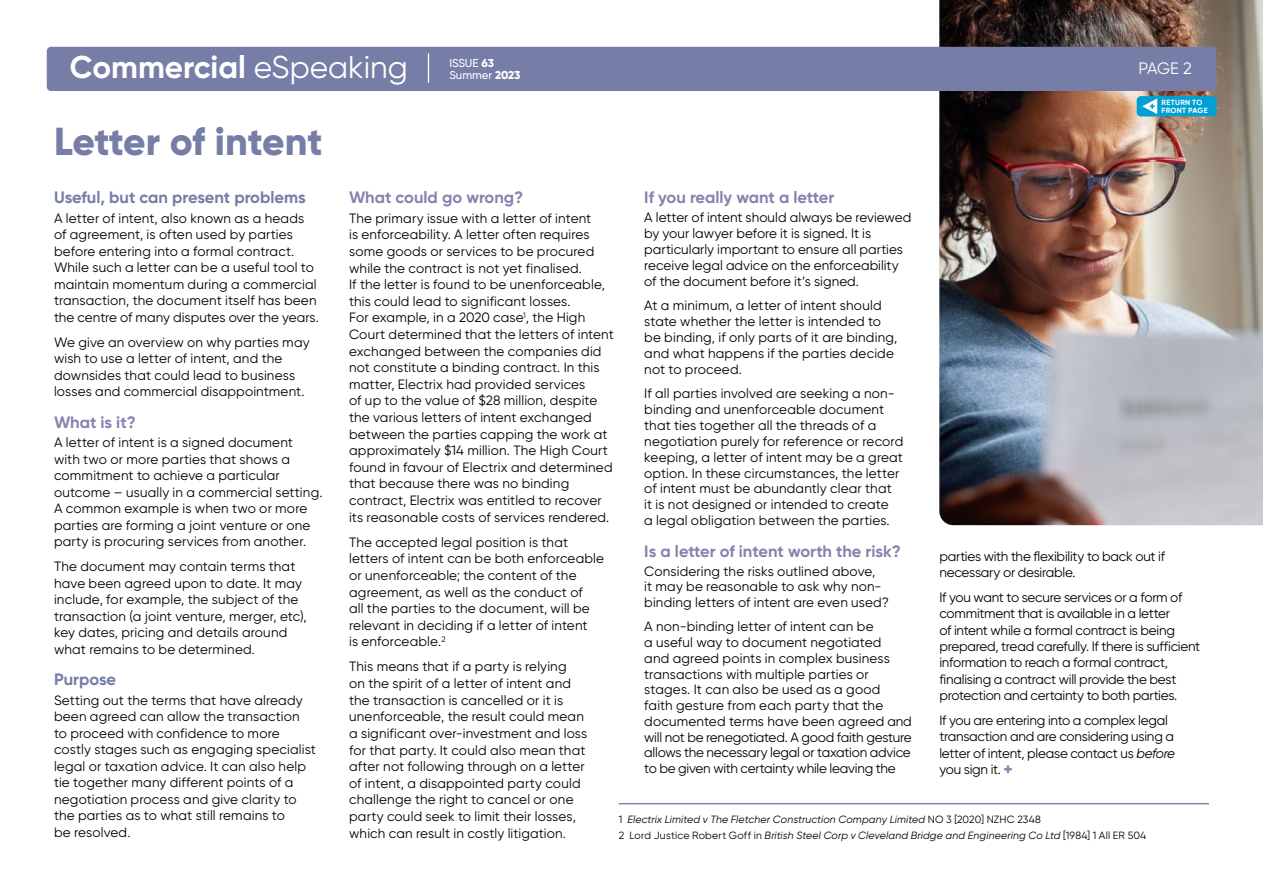
<style>
.page{position:relative;width:1263px;height:893px;background:#fff}
.page>*{position:absolute;margin:0;border:0;box-sizing:border-box;transform-origin:0 0}
.t1{font:800 39px "Gilroy";letter-spacing:-.005em;color:#767da6}
.t2{font:700 31.5px "Gilroy";color:#fff}
.t3{font:700 16.5px "Gilroy";color:#8a81af}
.t4{font:700 16.5px "Gilroy";color:#767da6}
.t5{font:16.5px "Gilroy";color:#fff}
.t6{font:13.5px/16.6px "Gilroy";letter-spacing:.01em;color:#000}
.t7{font:13.5px/16.4px "Gilroy";letter-spacing:-.02em;color:#000}
.t8{font:500 11.4px/12.5px "Gilroy";color:#fff}
.t9{font:italic 10.5px "Gilroy";letter-spacing:.015em;color:#000}
.t10{font:700 7.5px/7.5px "Gilroy";letter-spacing:.035em;color:#fff}
.s1{font-weight:400}
.s2{font-weight:800}
.s3{font-style:italic}
.s4{font-weight:800;font-size:16.5px;color:#8a81af}
.s5{font-style:normal}
</style>
<div class="page">
<img style="left:939px;top:0;width:324px;height:525px">
<div style="left:47px;top:47px;width:1169px;height:44px;background:#767da6;border-radius:4px"></div>
<svg style="left:428px;top:54px;width:1px;height:28px"></svg>
<div style="left:1137px;top:96px;width:79px;height:21px;background:#00a0d2;border-radius:4px"></div>
<svg style="left:1142px;top:98px;width:15px;height:16px"></svg>
<hr style="left:619px;top:803px;width:590px;height:1px;background:#8a81af">
<h2 class="t2" style="left:70px;top:48px;width:340px">Commercial <span class="s1">eSpeaking</span></h2>
<p class="t5" style="left:1138px;top:58px;width:55px">PAGE 2</p>
<p class="t8" style="left:449px;top:56px;width:73px">ISSUE <span class="s2">63<br></span>Summer <span class="s2">2023</span></p>
<h1 class="t1" style="left:54px;top:116px;width:270px">Letter of intent</h1>
<p class="t4" style="left:54px;top:187px;width:253px">Useful, but can present problems</p>
<p class="t6" style="left:54px;top:209px;width:266px">A letter of intent, also known as a heads of agreement, is often used by parties before entering into a formal contract.<br>While such a letter can be a useful tool to maintain momentum during a commercial transaction, the document itself has been the centre of many disputes over the years.</p>
<p class="t6" style="left:54px;top:333px;width:257px">We give an overview on why parties may wish to use a letter of intent, and the downsides that could lead to business losses and commercial disappointment.</p>
<p class="t3" style="left:54px;top:411px;width:83px">What is it?</p>
<p class="t6" style="left:54px;top:434px;width:270px">A letter of intent is a signed document<br>with two or more parties that shows a commitment to achieve a particular outcome – usually in a commercial setting.<br>A common example is when two or more parties are forming a joint venture or one party is procuring services from another.</p>
<p class="t6" style="left:54px;top:558px;width:254px">The document may contain terms that have been agreed upon to date. It may include, for example, the subject of the transaction (a joint venture, merger, etc), key dates, pricing and details around what remains to be determined.</p>
<p class="t4" style="left:54px;top:669px;width:64px">Purpose</p>
<p class="t6" style="left:54px;top:692px;width:264px">Setting out the terms that have already been agreed can allow the transaction to proceed with confidence to more costly stages such as engaging specialist legal or taxation advice. It can also help tie together many different points of a negotiation process and give clarity to the parties as to what still remains to<br>be resolved.</p>
<p class="t10" style="left:1161px;top:99px;width:48px">RETURN TO<br>FRONT PAGE</p>
<p class="t3" style="left:349px;top:187px;width:176px">What could go wrong?</p>
<p class="t6" style="left:349px;top:210px;width:266px">The primary issue with a letter of intent<br>is enforceability. A letter often requires some goods or services to be procured while the contract is not yet finalised.<br>If the letter is found to be unenforceable, this could lead to significant losses.<br>For example, in a 2020 case<sup>1</sup>, the High Court determined that the letters of intent exchanged between the companies did not constitute a binding contract. In this matter, Electrix had provided services<br>of up to the value of $28 million, despite the various letters of intent exchanged between the parties capping the work at approximately $14 million. The High Court found in favour of Electrix and determined that because there was no binding contract, Electrix was entitled to recover its reasonable costs of services rendered.</p>
<p class="t6" style="left:349px;top:534px;width:256px">The accepted legal position is that letters of intent can be both enforceable or unenforceable; the content of the agreement, as well as the conduct of<br>all the parties to the document, will be relevant in deciding if a letter of intent<br>is enforceable.<sup>2</sup></p>
<p class="t6" style="left:349px;top:658px;width:240px">This means that if a party is relying<br>on the spirit of a letter of intent and the transaction is cancelled or it is unenforceable, the result could mean a significant over-investment and loss for that party. It could also mean that after not following through on a letter of intent, a disappointed party could challenge the right to cancel or one party could seek to limit their losses, which can result in costly litigation.</p>
<p class="t3" style="left:644px;top:187px;width:191px">If you really want a letter</p>
<p class="t6" style="left:644px;top:209px;width:269px;line-height:15.9px">A letter of intent should always be reviewed by your lawyer before it is signed. It is particularly important to ensure all parties receive legal advice on the enforceability of the document before it’s signed.</p>
<p class="t6" style="left:644px;top:297px;width:255px;line-height:15.9px">At a minimum, a letter of intent should state whether the letter is intended to be binding, if only parts of it are binding, and what happens if the parties decide not to proceed.</p>
<p class="t6" style="left:644px;top:385px;width:261px;line-height:15.9px">If all parties involved are seeking a non&shy;binding and unenforceable document that ties together all the threads of a negotiation purely for reference or record keeping, a letter of intent may be a great option. In these circumstances, the letter of intent must be abundantly clear that<br>it is not designed or intended to create<br>a legal obligation between the parties.</p>
<p class="t3" style="left:644px;top:540px;width:258px">Is a letter of intent worth the risk?</p>
<p class="t6" style="left:644px;top:563px;width:246px;line-height:15.8px">Considering the risks outlined above,<br>it may be reasonable to ask why non&shy;binding letters of intent are even used?</p>
<p class="t6" style="left:644px;top:619px;width:269px;line-height:15.8px">A non-binding letter of intent can be<br>a useful way to document negotiated<br>and agreed points in complex business transactions with multiple parties or stages. It can also be used as a good faith gesture from each party that the documented terms have been agreed and will not be renegotiated. A good faith gesture allows the necessary legal or taxation advice to be given with certainty while leaving the</p>
<p class="t7" style="left:939px;top:548px;width:227px">parties with the flexibility to back out if necessary or desirable.</p>
<p class="t7" style="left:939px;top:589px;width:262px">If you want to secure services or a form of commitment that is available in a letter<br>of intent while a formal contract is being prepared, tread carefully. If there is sufficient information to reach a formal contract, finalising a contract will provide the best protection and certainty to both parties.</p>
<p class="t7" style="left:939px;top:712px;width:237px">If you are entering into a complex legal transaction and are considering using a letter of intent, please contact us <span class="s3">before </span>you sign it. <span class="s4">+</span></p>
<p class="t9" style="left:619px;top:813px;width:424px"><span class="s5">1</span> Electrix Limited v The Fletcher Construction Company Limited <span class="s5">NO 3 [2020] NZHC 2348</span></p>
<p class="t9" style="left:619px;top:829px;width:529px"><span class="s5">2 Lord Justice Robert Goff in</span> British Steel Corp v Cleveland Bridge and Engineering Co Ltd <span class="s5">[1984] 1 All ER 504</span></p>
</div>
